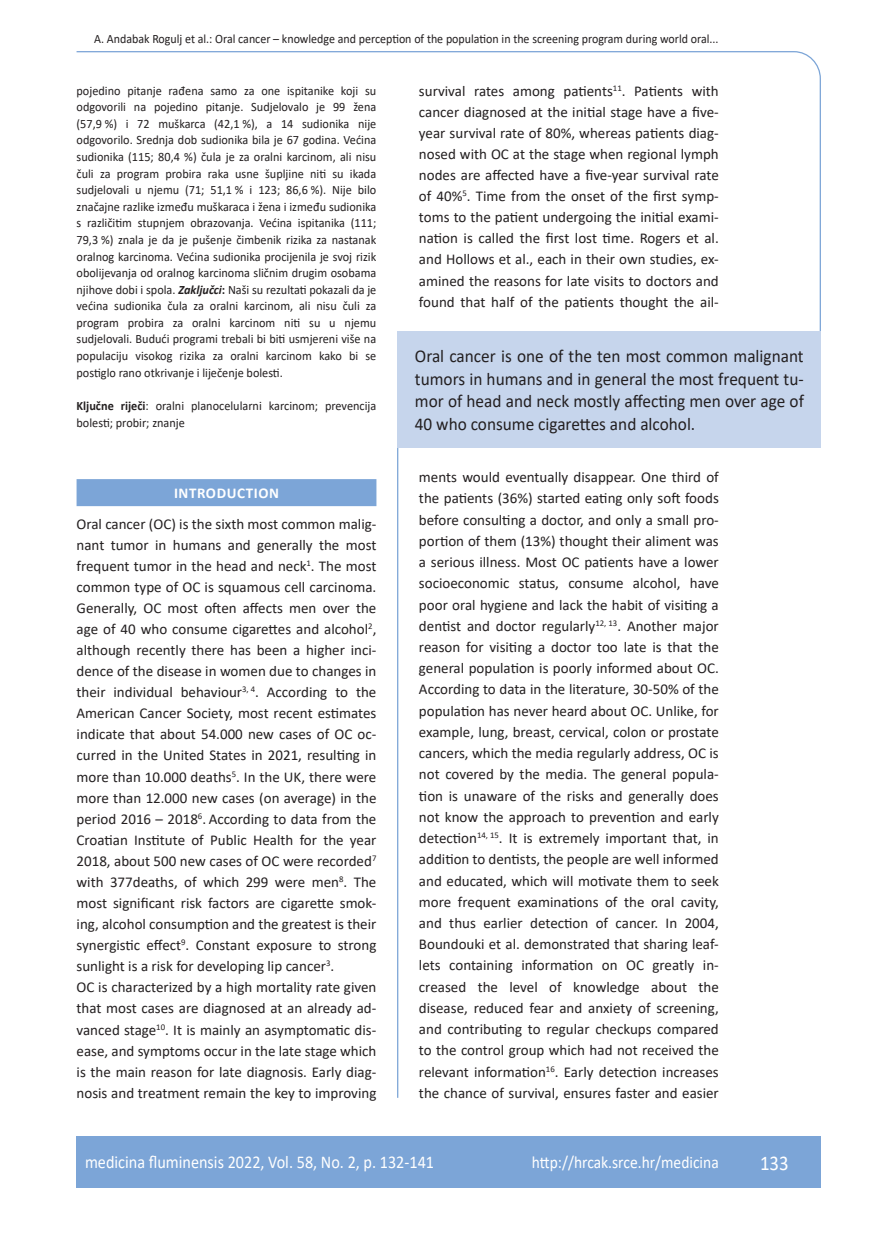
<style>
.page{position:relative;width:872px;height:1234px;background:#fff}
.page>*{position:absolute;margin:0;border:0;box-sizing:border-box;transform-origin:0 0}
.t1{font:21px "Calibri";color:#fff;scale:.9 1}
.anterfile{font:18px/22.5px "Calibri";color:#231f20;text-align:justify;scale:.96 1}
.t2{font:18px "Calibri";color:#fff;scale:.9 1}
.t3{font:17.25px "Calibri";color:#fff;scale:.9 1}
.osnovni_tekst_engl{font:15px/21px "Calibri";color:#231f20;text-align:justify}
.naslov_ruler{font:700 15px "Calibri";letter-spacing:.04em;color:#fff}
.summary{font:12.75px/16.5px "Calibri";color:#231f20;text-align:justify;scale:.96 1}
.glava{font:12.75px "Calibri";color:#231f20;scale:.94 1}
.key_words{font:12.75px/16.5px "Calibri";color:#231f20;scale:.96 1}
.s1{font-weight:700;font-style:italic}
.s2{font-weight:700}
</style>
<div class="page">
<svg style="left:76px;top:51px;width:745px;height:282px"></svg>
<hr style="left:397px;top:442px;width:1px;height:655px;background:#7ca5d7">
<div style="left:77px;top:1135px;width:744px;height:51px;background:#7ca5d7"></div>
<div style="left:77px;top:479px;width:299px;height:27px;background:#7ca5d7"></div>
<div style="left:398px;top:331px;width:423px;height:117px;background:#c6d5ec"></div>
<p class="glava" style="left:94px;top:29px;width:666px">A. Andabak Rogulj et al.: Oral cancer – knowledge and perception of the population in the screening program during world oral...</p>
<p class="summary" style="left:77px;top:82px;width:314px">pojedino pitanje rađena samo za one ispitanike koji su odgovorili na pojedino pitanje. Sudjelovalo je 99 žena (57,9 %) i 72 muškarca (42,1 %), a 14 sudionika nije odgovorilo. Srednja dob sudionika bila je 67 godina. Većina sudionika (115; 80,4 %) čula je za oralni karcinom, ali nisu čuli za program probira raka usne šupljine niti su ikada sudjelovali u njemu (71; 51,1 % i 123; 86,6 %). Nije bilo značajne razlike između muškaraca i žena i između sudionika s različitim stupnjem obrazovanja. Većina ispitanika (111; 79,3 %) znala je da je pušenje čimbenik rizika za nastanak oralnog karcinoma. Većina sudionika procijenila je svoj rizik obolijevanja od oralnog karcinoma sličnim drugim osobama njihove dobi i spola. <span class="s1">Zaključci</span><span class="s2">:</span> Naši su rezultati pokazali da je većina sudionika čula za oralni karcinom, ali nisu čuli za program probira za oralni karcinom niti su u njemu sudjelovali. Budući programi trebali bi biti usmjereni više na populaciju visokog rizika za oralni karcinom kako bi se postiglo rano otkrivanje i liječenje bolesti.</p>
<p class="key_words" style="left:77px;top:397px;width:314px"><span class="s2">Ključne riječi</span>: oralni planocelularni karcinom; prevencija bolesti; probir; znanje</p>
<p class="naslov_ruler" style="left:174px;top:482px;width:106px">INTRODUCTION</p>
<p class="osnovni_tekst_engl" style="left:77px;top:512px;width:301px">Oral cancer (OC) is the sixth most common malig&shy;nant tumor in humans and generally the most frequent tumor in the head and neck<sup>1</sup>. The most common type of OC is squamous cell carcinoma.<br>Generally, OC most often affects men over the age of 40 who consume cigarettes and alcohol<sup>2</sup>, although recently there has been a higher inci&shy;dence of the disease in women due to changes in their individual behaviour<sup>3,</sup> <sup>4</sup>. According to the American Cancer Society, most recent estimates indicate that about 54.000 new cases of OC oc&shy;curred in the United States in 2021, resulting in more than 10.000 deaths<sup>5</sup>. In the UK, there were more than 12.000 new cases (on average) in the period 2016 – 2018<sup>6</sup>. According to data from the Croatian Institute of Public Health for the year 2018, about 500 new cases of OC were recorded<sup>7 </sup>with 377deaths, of which 299 were men<sup>8</sup>. The most significant risk factors are cigarette smok&shy;ing, alcohol consumption and the greatest is their synergistic effect<sup>9</sup>. Constant exposure to strong sunlight is a risk for developing lip cancer<sup>3</sup>.</p>
<p class="osnovni_tekst_engl" style="left:77px;top:976px;width:301px">OC is characterized by a high mortality rate given that most cases are diagnosed at an already ad&shy;vanced stage<sup>10</sup>. It is mainly an asymptomatic dis&shy;ease, and symptoms occur in the late stage which is the main reason for late diagnosis. Early diag&shy;nosis and treatment remain the key to improving</p>
<p class="osnovni_tekst_engl" style="left:419px;top:80px;width:301px">survival rates among patients<sup>11</sup>. Patients with cancer diagnosed at the initial stage have a five&shy;year survival rate of 80%, whereas patients diag&shy;nosed with OC at the stage when regional lymph nodes are affected have a five-year survival rate of 40%<sup>5</sup>. Time from the onset of the first symp&shy;toms to the patient undergoing the initial exami&shy;nation is called the first lost time. Rogers et al. and Hollows et al., each in their own studies, ex&shy;amined the reasons for late visits to doctors and found that half of the patients thought the ail-</p>
<p class="anterfile" style="left:415px;top:344px;width:407px">Oral cancer is one of the ten most common malignant tumors in humans and in general the most frequent tu&shy;mor of head and neck mostly affecting men over age of 40 who consume cigarettes and alcohol.</p>
<p class="osnovni_tekst_engl" style="left:419px;top:466px;width:301px">ments would eventually disappear. One third of the patients (36%) started eating only soft foods before consulting a doctor, and only a small pro&shy;portion of them (13%) thought their aliment was a serious illness. Most OC patients have a lower socioeconomic status, consume alcohol, have poor oral hygiene and lack the habit of visiting a dentist and doctor regularly<sup>12,</sup> <sup>13</sup>. Another major reason for visiting a doctor too late is that the general population is poorly informed about OC.<br>According to data in the literature, 30-50% of the population has never heard about OC. Unlike, for example, lung, breast, cervical, colon or prostate cancers, which the media regularly address, OC is not covered by the media. The general popula&shy;tion is unaware of the risks and generally does not know the approach to prevention and early detection<sup>14,</sup> <sup>15</sup>. It is extremely important that, in addition to dentists, the people are well informed and educated, which will motivate them to seek more frequent examinations of the oral cavity, and thus earlier detection of cancer. In 2004, Boundouki et al. demonstrated that sharing leaf&shy;lets containing information on OC greatly in&shy;creased the level of knowledge about the disease, reduced fear and anxiety of screening, and contributing to regular checkups compared to the control group which had not received the relevant information<sup>16</sup>. Early detection increases the chance of survival, ensures faster and easier</p>
<p class="t2" style="left:85px;top:1149px;width:389px">medicina fluminensis 2022, Vol. 58, No. 2, p. 132-141</p>
<p class="t3" style="left:532px;top:1150px;width:209px">http://hrcak.srce.hr/medicina</p>
<p class="t1" style="left:760px;top:1147px;width:33px">133</p>
</div>
